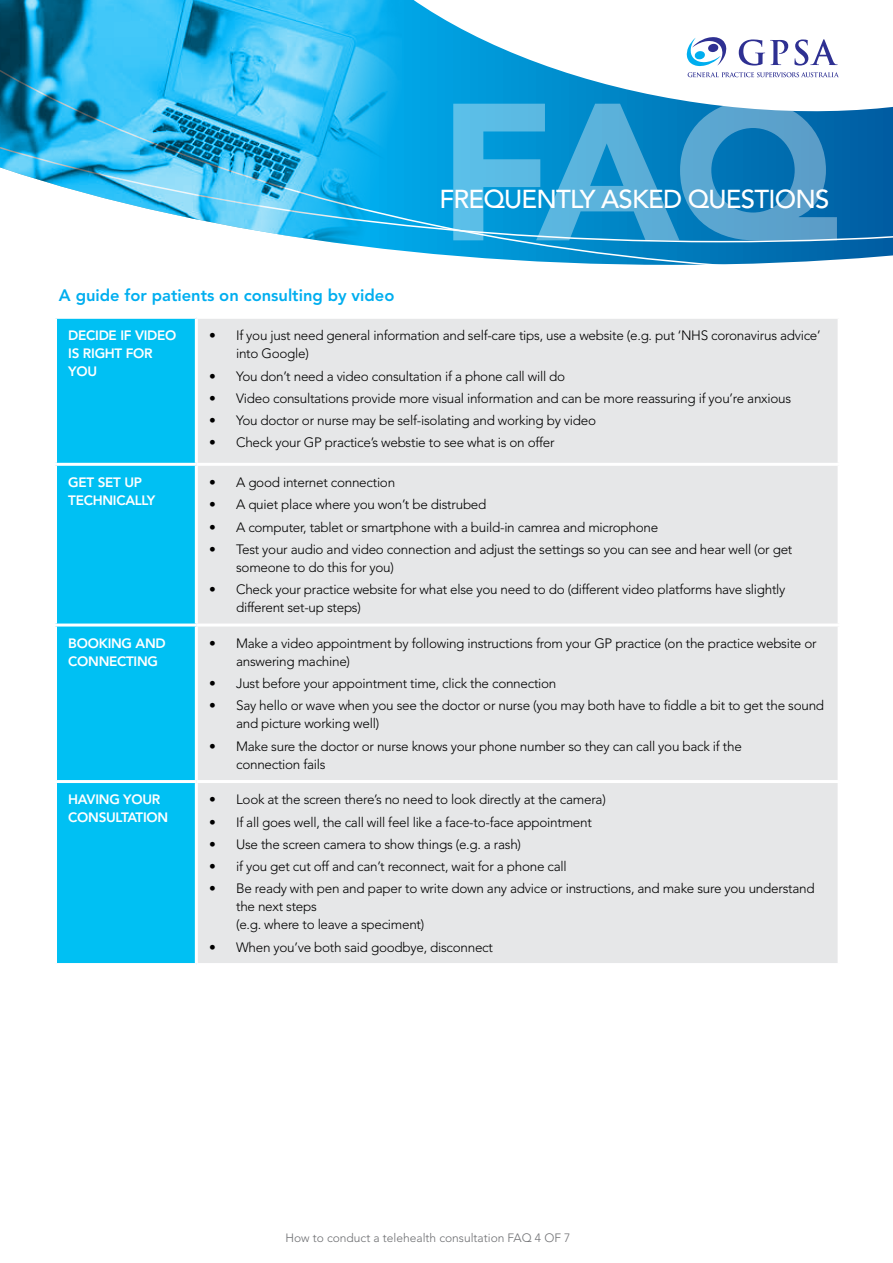
<style>
.page{position:relative;width:893px;height:1263px;background:#fff}
.page>*{position:absolute;margin:0;border:0;box-sizing:border-box;transform-origin:0 0}
.t1{font:900 192.9px "Avenir LT Std";color:#fff}
.t2{font:500 25.8px "Avenir LT Std";letter-spacing:-.03em;color:#fff}
.t3{font:800 16.5px "Avenir LT Std";color:#00aeef}
.t4{font:300 13.5px/18px "Avenir LT Std";letter-spacing:-.02em;color:#000}
.t5{font:800 13.5px/18px "Avenir LT Std";letter-spacing:-.02em;color:#fff}
.t6{font:300 12px "Avenir LT Std";color:#6d6e71}
</style>
<div class="page">
<svg style="left:401px;top:136px;width:492px;height:129px;background:#0c87c5"></svg>
<svg style="left:401px;top:0;width:492px;height:136px"></svg>
<svg style="left:687px;top:37px;width:39px;height:29px"></svg>
<svg style="left:688px;top:72px;width:151px;height:5px"></svg>
<svg style="left:739px;top:39px;width:49px;height:27px"></svg>
<svg style="left:794px;top:39px;width:44px;height:27px"></svg>
<img style="left:0;top:0;width:401px;height:251px">
<div style="left:57px;top:319px;width:138px;height:644px;background:#00c0f3"></div>
<div style="left:198px;top:319px;width:640px;height:644px;background:#e6e7e8"></div>
<hr style="left:54px;top:463px;width:142px;height:3px;background:#fff">
<hr style="left:196px;top:463px;width:645px;height:3px;background:#fff">
<hr style="left:54px;top:623px;width:142px;height:3px;background:#fff">
<hr style="left:196px;top:623px;width:645px;height:3px;background:#fff">
<hr style="left:54px;top:780px;width:142px;height:3px;background:#fff">
<hr style="left:196px;top:780px;width:645px;height:3px;background:#fff">
<h1 class="t1" style="left:438px;top:56px;width:401px">FAQ</h1>
<h2 class="t2" style="left:439px;top:184px;width:391px">FREQUENTLY ASKED QUESTIONS</h2>
<p class="t3" style="left:59px;top:286px;width:337px">A guide for patients on consulting by video</p>
<p class="t5" style="left:68px;top:327px;width:110px">DECIDE IF VIDEO<br>IS RIGHT FOR<br>YOU</p>
<p class="t4" style="left:236px;top:327px;width:586px;text-indent:-27px">• If you just need general information and self-care tips, use a website (e.g. put ‘NHS coronavirus advice’ into Google)</p>
<p class="t4" style="left:209px;top:367px;width:358px">• You don’t need a video consultation if a phone call will do</p>
<p class="t4" style="left:209px;top:389px;width:584px">• Video consultations provide more visual information and can be more reassuring if you’re anxious</p>
<p class="t4" style="left:209px;top:411px;width:388px">• You doctor or nurse may be self-isolating and working by video</p>
<p class="t4" style="left:209px;top:434px;width:347px">• Check your GP practice’s webstie to see what is on offer</p>
<p class="t5" style="left:68px;top:474px;width:89px">GET SET UP<br>TECHNICALLY</p>
<p class="t4" style="left:209px;top:474px;width:188px">• A good internet connection</p>
<p class="t4" style="left:209px;top:496px;width:279px">• A quiet place where you won’t be distrubed</p>
<p class="t4" style="left:209px;top:518px;width:451px">• A computer, tablet or smartphone with a build-in camrea and microphone</p>
<p class="t4" style="left:236px;top:540px;width:558px;text-indent:-27px">• Test your audio and video connection and adjust the settings so you can see and hear well (or get someone to do this for you)</p>
<p class="t4" style="left:236px;top:581px;width:551px;text-indent:-27px">• Check your practice website for what else you need to do (different video platforms have slightly different set-up steps)</p>
<p class="t5" style="left:68px;top:634px;width:99px">BOOKING AND<br>CONNECTING</p>
<p class="t4" style="left:236px;top:634px;width:582px;text-indent:-27px">• Make a video appointment by following instructions from your GP practice (on the practice website or answering machine)</p>
<p class="t4" style="left:209px;top:675px;width:349px">• Just before your appointment time, click the connection</p>
<p class="t4" style="left:236px;top:697px;width:590px;text-indent:-27px">• Say hello or wave when you see the doctor or nurse (you may both have to fiddle a bit to get the sound and picture working well)</p>
<p class="t4" style="left:236px;top:737px;width:507px;text-indent:-27px">• Make sure the doctor or nurse knows your phone number so they can call you back if the connection fails</p>
<p class="t5" style="left:68px;top:791px;width:102px">HAVING YOUR<br>CONSULTATION</p>
<p class="t4" style="left:209px;top:791px;width:398px">• Look at the screen there’s no need to look directly at the camera)</p>
<p class="t4" style="left:209px;top:813px;width:384px">• If all goes well, the call will feel like a face-to-face appointment</p>
<p class="t4" style="left:209px;top:835px;width:313px">• Use the screen camera to show things (e.g. a rash)</p>
<p class="t4" style="left:209px;top:857px;width:359px">• if you get cut off and can’t reconnect, wait for a phone call</p>
<p class="t4" style="left:236px;top:880px;width:580px;text-indent:-27px">• Be ready with pen and paper to write down any advice or instructions, and make sure you understand the next steps<br>(e.g. where to leave a speciment)</p>
<p class="t4" style="left:209px;top:938px;width:285px">• When you’ve both said goodbye, disconnect</p>
<p class="t6" style="left:285px;top:1231px;width:286px">How to conduct a telehealth consultation FAQ 4 OF 7</p>
</div>
